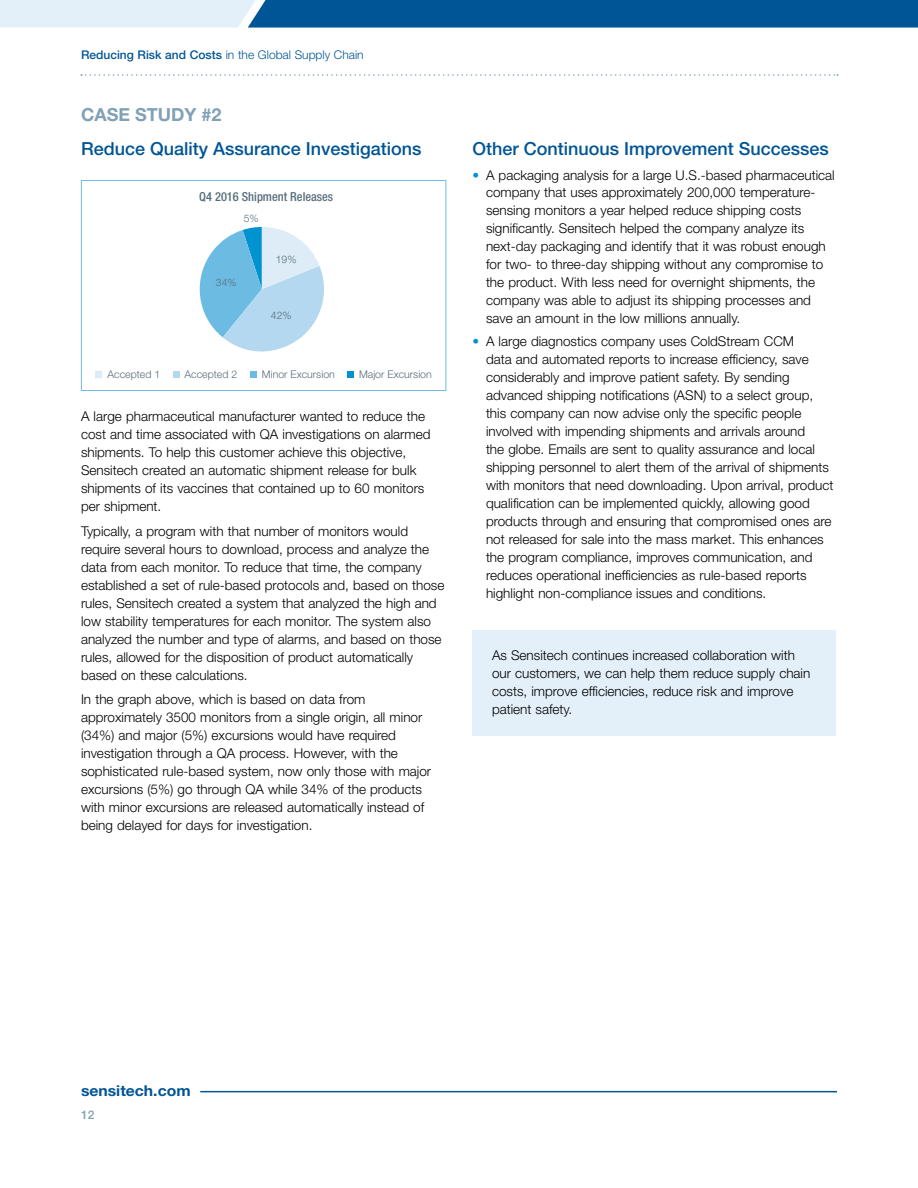
<style>
.page{position:relative;width:918px;height:1188px;background:#fff}
.page>*{position:absolute;margin:0;border:0;box-sizing:border-box;transform-origin:0 0}
.t1{font:500 18px "Helvetica Neue LT Std";color:#005596}
.t2{font:700 18px "Helvetica Neue LT Std";color:#80a1b6}
.t3{font:700 15px "Helvetica Neue LT Std";color:#005596;scale:1.05 1}
.t4{font:300 13.5px/18px "Helvetica Neue LT Std";color:#000}
.t5{font:500 condensed 12.45px "Helvetica Neue LT Std";color:#586d7c}
.t6{font:300 12px "Helvetica Neue LT Std";color:#005596}
.t7{font:500 12px "Helvetica Neue LT Std";color:#80a1b6}
.t8{font:300 10.5px "Helvetica Neue LT Std";color:#586d7c}
.t9{font:300 10.35px "Helvetica Neue LT Std";color:#586d7c}
.s1{font-weight:500}
.s2{color:#0093d0}
</style>
<div class="page">
<svg style="left:0;top:0;width:918px;height:28px;background:#4382b3"></svg>
<hr style="left:200px;top:1091px;width:637px;height:1px;background:#005596">
<svg style="left:81px;top:74px;width:757px;height:2px"></svg>
<svg style="left:199px;top:227px;width:125px;height:125px"></svg>
<svg style="left:95px;top:371px;width:7px;height:7px"></svg>
<div style="left:173px;top:371px;width:7px;height:7px;background:#b4d8ef"></div>
<div style="left:250px;top:371px;width:7px;height:7px;background:#6cbbe3"></div>
<div style="left:347px;top:371px;width:7px;height:7px;background:#0093d0"></div>
<div style="left:81px;top:180px;width:365px;height:211px;border:1px solid #6dbce3"></div>
<div style="left:472px;top:630px;width:364px;height:105px;background:#e4f0f9"></div>
<p class="t6" style="left:81px;top:47px;width:284px"><span class="s1">Reducing Risk and Costs</span> in the Global Supply Chain</p>
<h1 class="t2" style="left:81px;top:103px;width:142px">CASE STUDY #2</h1>
<h1 class="t1" style="left:81px;top:138px;width:342px">Reduce Quality Assurance Investigations</h1>
<p class="t5" style="left:199px;top:189px;width:135px">Q4 2016 Shipment Releases</p>
<p class="t9" style="left:244px;top:212px;width:16px">5%</p>
<p class="t9" style="left:216px;top:276px;width:22px">34%</p>
<p class="t9" style="left:276px;top:252px;width:22px">19%</p>
<p class="t9" style="left:271px;top:309px;width:22px">42%</p>
<p class="t8" style="left:108px;top:368px;width:54px">Accepted 1</p>
<p class="t8" style="left:185px;top:368px;width:54px">Accepted 2</p>
<p class="t8" style="left:262px;top:368px;width:74px">Minor Excursion</p>
<p class="t8" style="left:359px;top:368px;width:74px">Major Excursion</p>
<p class="t4" style="left:81px;top:407px;width:351px">A large pharmaceutical manufacturer wanted to reduce the cost and time associated with QA investigations on alarmed shipments. To help this customer achieve this objective, Sensitech created an automatic shipment release for bulk shipments of its vaccines that contained up to 60 monitors per shipment.</p>
<p class="t4" style="left:81px;top:521px;width:365px">Typically, a program with that number of monitors would require several hours to download, process and analyze the data from each monitor. To reduce that time, the company established a set of rule-based protocols and, based on those rules, Sensitech created a system that analyzed the high and low stability temperatures for each monitor. The system also analyzed the number and type of alarms, and based on those rules, allowed for the disposition of product automatically based on these calculations.</p>
<p class="t4" style="left:81px;top:690px;width:352px">In the graph above, which is based on data from approximately 3500 monitors from a single origin, all minor (34%) and major (5%) excursions would have required investigation through a QA process. However, with the sophisticated rule-based system, now only those with major excursions (5%) go through QA while 34% of the products with minor excursions are released automatically instead of being delayed for days for investigation.</p>
<h1 class="t1" style="left:472px;top:138px;width:358px">Other Continuous Improvement Successes</h1>
<p class="t4" style="left:486px;top:165px;width:350px;text-indent:-14px"><span class="s2">•</span> A packaging analysis for a large U.S.-based pharmaceutical company that uses approximately 200,000 temperature&shy;sensing monitors a year helped reduce shipping costs significantly. Sensitech helped the company analyze its next-day packaging and identify that it was robust enough for two- to three-day shipping without any compromise to the product. With less need for overnight shipments, the company was able to adjust its shipping processes and save an amount in the low millions annually.</p>
<p class="t4" style="left:486px;top:332px;width:349px;text-indent:-14px"><span class="s2">•</span> A large diagnostics company uses ColdStream CCM<br>data and automated reports to increase efficiency, save considerably and improve patient safety. By sending advanced shipping notifications (ASN) to a select group, this company can now advise only the specific people involved with impending shipments and arrivals around<br>the globe. Emails are sent to quality assurance and local shipping personnel to alert them of the arrival of shipments with monitors that need downloading. Upon arrival, product qualification can be implemented quickly, allowing good products through and ensuring that compromised ones are not released for sale into the mass market. This enhances the program compliance, improves communication, and reduces operational inefficiencies as rule-based reports highlight non-compliance issues and conditions.</p>
<p class="t4" style="left:492px;top:646px;width:320px">As Sensitech continues increased collaboration with our customers, we can help them reduce supply chain costs, improve efficiencies, reduce risk and improve patient safety.</p>
<p class="t3" style="left:81px;top:1081px;width:106px">sensitech.com</p>
<p class="t7" style="left:81px;top:1107px;width:15px">12</p>
</div>
